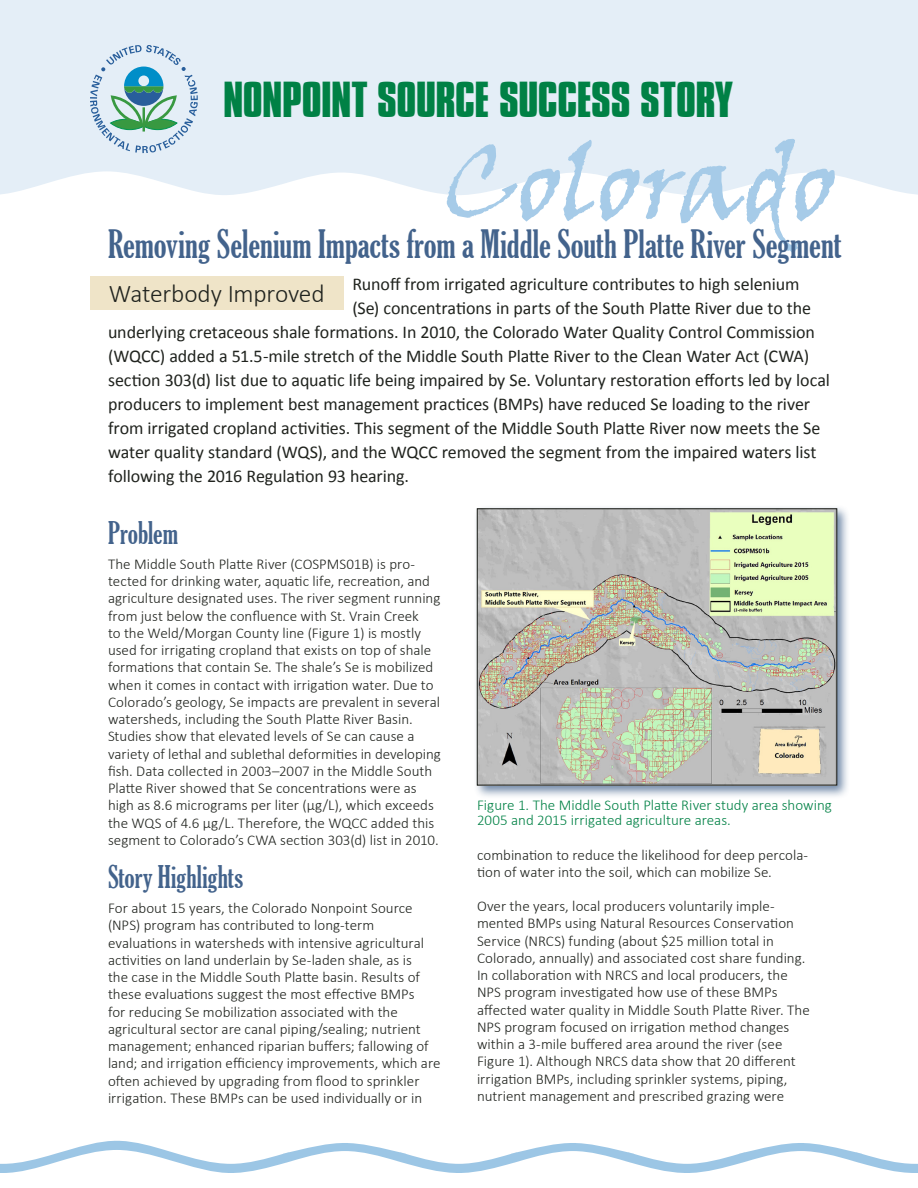
<style>
.page{position:relative;width:918px;height:1188px;background:#fff}
.page>*{position:absolute;margin:0;border:0;box-sizing:border-box;transform-origin:0 0}
.title_state_name{font:105px "Viner Hand ITC";letter-spacing:-.025em;color:#a6cbe8}
.title_line{font:700 43.5px "Compacta BT";letter-spacing:-.01em;color:#008145}
.title_story{font:extra-condensed 37.5px "Gloucester";color:#43638c}
.subhead_1{font:extra-condensed 30px "Gloucester";color:#43638c}
.title_restored{font:300 25.5px "Calibri";letter-spacing:-.01em;color:#20231e}
.body_text_intro{font:18px "Calibri";letter-spacing:-.005em;color:#20231e}
.body_text{font:300 15px/17.2px "Calibri";color:#20231e}
.t1{font:300 15px/15px "Calibri";color:#008145}
</style>
<div class="page">
<svg style="left:0;top:1141px;width:918px;height:32px"></svg>
<div style="left:0;top:0;width:918px;height:195px;background:#e4eef7"></div>
<svg style="left:90px;top:45px;width:108px;height:108px;background:#b3d1d8"></svg>
<div style="left:90px;top:277px;width:253px;height:33px;background:#efe4c8"></div>
<div style="left:474px;top:505px;width:376px;height:294px;background:#43638c;opacity:.75"></div>
<img style="left:479px;top:511px;width:356px;height:272px">
<div style="left:477px;top:509px;width:360px;height:276px;border:1px solid #20231e"></div>
<h1 class="title_line" style="left:223px;top:73px;width:511px">NONPOINT SOURCE SUCCESS STORY</h1>
<h1 class="title_state_name" style="left:443px;top:118px;width:395px">Colorado</h1>
<h1 class="title_story" style="left:108px;top:223px;width:735px">Removing Selenium Impacts from a Middle South Platte River Segment</h1>
<h2 class="title_restored" style="left:109px;top:277px;width:217px">Waterbody Improved</h2>
<p class="body_text_intro" style="left:352px;top:273px;width:449px">Runoff from irrigated agriculture contributes to high selenium</p>
<p class="body_text_intro" style="left:352px;top:297px;width:460px">(Se) concentrations in parts of the South Platte River due to the</p>
<p class="body_text_intro" style="left:108px;top:321px;width:708px">underlying cretaceous shale formations. In 2010, the Colorado Water Quality Control Commission</p>
<p class="body_text_intro" style="left:108px;top:345px;width:703px">(WQCC) added a 51.5-mile stretch of the Middle South Platte River to the Clean Water Act (CWA)</p>
<p class="body_text_intro" style="left:108px;top:369px;width:723px">section 303(d) list due to aquatic life being impaired by Se. Voluntary restoration efforts led by local</p>
<p class="body_text_intro" style="left:108px;top:393px;width:704px">producers to implement best management practices (BMPs) have reduced Se loading to the river</p>
<p class="body_text_intro" style="left:108px;top:417px;width:714px">from irrigated cropland activities. This segment of the Middle South Platte River now meets the Se</p>
<p class="body_text_intro" style="left:108px;top:441px;width:710px">water quality standard (WQS), and the WQCC removed the segment from the impaired waters list</p>
<p class="body_text_intro" style="left:108px;top:465px;width:303px">following the 2016 Regulation 93 hearing.</p>
<h2 class="subhead_1" style="left:108px;top:516px;width:72px">Problem</h2>
<p class="body_text" style="left:108px;top:555px;width:334px">The Middle South Platte River (COSPMS01B) is pro&shy;tected for drinking water, aquatic life, recreation, and agriculture designated uses. The river segment running from just below the confluence with St. Vrain Creek<br>to the Weld/Morgan County line (Figure 1) is mostly used for irrigating cropland that exists on top of shale formations that contain Se. The shale’s Se is mobilized when it comes in contact with irrigation water. Due to Colorado’s geology, Se impacts are prevalent in several watersheds, including the South Platte River Basin.<br>Studies show that elevated levels of Se can cause a variety of lethal and sublethal deformities in developing fish. Data collected in 2003–2007 in the Middle South Platte River showed that Se concentrations were as high as 8.6 micrograms per liter (µg/L), which exceeds the WQS of 4.6 µg/L. Therefore, the WQCC added this segment to Colorado’s CWA section 303(d) list in 2010.</p>
<p class="t1" style="left:477px;top:797px;width:356px">Figure 1. The Middle South Platte River study area showing<br>2005 and 2015 irrigated agriculture areas.</p>
<h2 class="subhead_1" style="left:108px;top:860px;width:137px">Story Highlights</h2>
<p class="body_text" style="left:108px;top:899px;width:334px">For about 15 years, the Colorado Nonpoint Source (NPS) program has contributed to long-term evaluations in watersheds with intensive agricultural activities on land underlain by Se-laden shale, as is<br>the case in the Middle South Platte basin. Results of these evaluations suggest the most effective BMPs<br>for reducing Se mobilization associated with the agricultural sector are canal piping/sealing; nutrient management; enhanced riparian buffers; fallowing of land; and irrigation efficiency improvements, which are often achieved by upgrading from flood to sprinkler irrigation. These BMPs can be used individually or in</p>
<p class="body_text" style="left:477px;top:847px;width:333px">combination to reduce the likelihood for deep percola&shy;tion of water into the soil, which can mobilize Se.</p>
<p class="body_text" style="left:477px;top:898px;width:334px">Over the years, local producers voluntarily imple&shy;mented BMPs using Natural Resources Conservation Service (NRCS) funding (about $25 million total in Colorado, annually) and associated cost share funding.<br>In collaboration with NRCS and local producers, the NPS program investigated how use of these BMPs affected water quality in Middle South Platte River. The NPS program focused on irrigation method changes within a 3-mile buffered area around the river (see Figure 1). Although NRCS data show that 20 different irrigation BMPs, including sprinkler systems, piping, nutrient management and prescribed grazing were</p>
</div>
